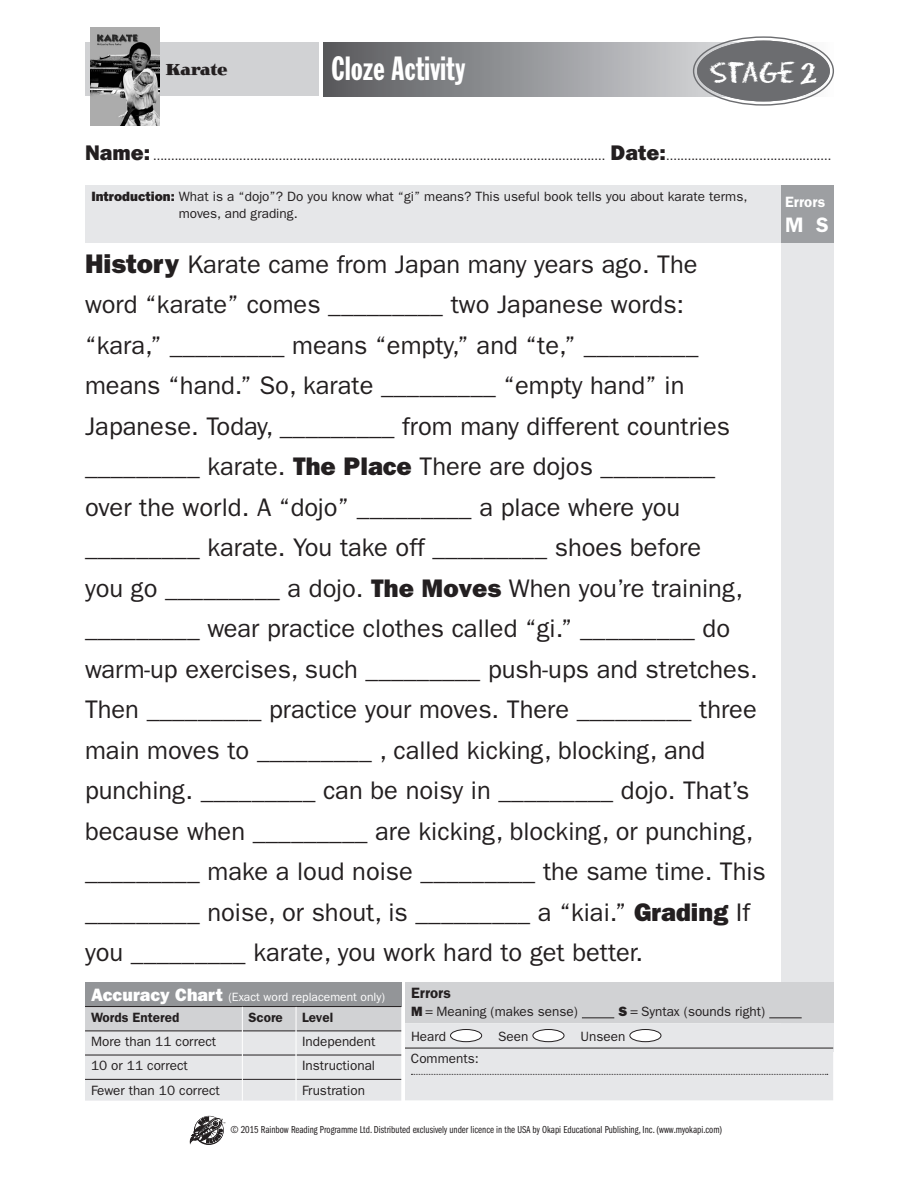
<style>
.page{position:relative;width:918px;height:1188px;background:#fff}
.page>*{position:absolute;margin:0;border:0;box-sizing:border-box;transform-origin:0 0}
.Sheet_title{font:33px "Franklin Gothic Std Extra Cond";letter-spacing:.005em;color:#fff}
.t1{font:26.7px "Eraser";letter-spacing:-.03em;color:#fff}
.Activity_text{font:25.5px/40.5px "ITC Franklin Gothic Std";color:#231f20}
.t2{font:600 21px "ITC Franklin Gothic Std";color:#fff}
.t3{font:900 16.5px "Jimbo Std";letter-spacing:-.015em;color:#231f20;scale:.88 1}
.t4{font:600 15px "ITC Franklin Gothic Std";color:#fff}
.t5{font:600 15px "ITC Franklin Gothic Std";color:#231f20}
.Intro_text{font:13.5px/16.5px "ITC Franklin Gothic Std";color:#231f20}
.t6{font:600 13.5px "ITC Franklin Gothic Std";color:#231f20}
.t7{font:12px "Franklin Gothic IT Cby BT";color:#231f20}
.t8{font:12px "ITC Franklin Gothic Std";color:#fff}
.t9{font:10.5px "ITC Franklin Gothic Std Bk Cp";color:#231f20}
.s1{font-weight:800;font-size:21px}
.s2{font-family:"ITC Franklin Gothic Std Hvy"}
.s3{font-family:"ITC Franklin Gothic Std Hvy";font-size:27px}
.s4{font-family:"ITC Franklin Gothic Std Hvy";font-size:18px}
</style>
<div class="page">
<div style="left:85px;top:43px;width:234px;height:53px;background:#d1d2d4"></div>
<img style="left:90px;top:27px;width:70px;height:99px">
<svg style="left:189px;top:1117px;width:36px;height:28px"></svg>
<div style="left:85px;top:186px;width:696px;height:57px;background:#e6e7e9"></div>
<div style="left:85px;top:982px;width:316px;height:25px;background:#939598"></div>
<hr style="left:85px;top:1006px;width:157px;height:1px;background:#231f20">
<hr style="left:242px;top:1006px;width:54px;height:1px;background:#231f20">
<hr style="left:296px;top:1006px;width:105px;height:1px;background:#231f20">
<div style="left:781px;top:186px;width:52px;height:57px;background:#9d9fa2"></div>
<div style="left:781px;top:243px;width:52px;height:809px;background:#e6e7e9"></div>
<svg style="left:323px;top:43px;width:510px;height:53px"></svg>
<div style="left:697px;top:41px;width:133px;height:60px;background:#6c6d70;border-radius:50%"></div>
<div style="left:697px;top:41px;width:133px;height:60px;border:4px solid #6c6d70;border-radius:50%"></div>
<div style="left:405px;top:982px;width:428px;height:41px;background:#d1d2d4"></div>
<svg style="left:85px;top:1007px;width:748px;height:94px"></svg>
<p class="t3" style="left:166px;top:60px;width:72px">Karate</p>
<p class="Sheet_title" style="left:332px;top:51px;width:135px">Cloze Activity</p>
<p class="t1" style="left:710px;top:57px;width:109px">Stage 2</p>
<p class="t7" style="left:85px;top:148px;width:748px"><span class="s1">Name:</span> .............................................................................................................................. <span class="s1">Date:</span>..............................................</p>
<p class="Intro_text" style="left:179px;top:189px;width:570px;text-indent:-87px"><span class="s2">Introduction:</span> What is a “dojo”? Do you know what “gi” means? This useful book tells you about karate terms, moves, and grading.</p>
<p class="t4" style="left:785px;top:193px;width:42px">Errors</p>
<p class="t2" style="left:785px;top:213px;width:45px">M S</p>
<p class="Activity_text" style="left:85px;top:244px;width:682px"><span class="s3">History</span> Karate came from Japan many years ago. The<br>word “karate” comes _________ two Japanese words: “kara,” _________ means “empty,” and “te,” _________ means “hand.” So, karate _________ “empty hand” in Japanese. Today, _________ from many different countries _________ karate. <span class="s2">The Place</span> There are dojos _________ over the world. A “dojo” _________ a place where you _________ karate. You take off _________ shoes before<br>you go _________ a dojo. <span class="s2">The Moves</span> When you’re training, _________ wear practice clothes called “gi.” _________ do warm-up exercises, such _________ push-ups and stretches.<br>Then _________ practice your moves. There _________ three main moves to _________ , called kicking, blocking, and punching. _________ can be noisy in _________ dojo. That’s because when _________ are kicking, blocking, or punching, _________ make a loud noise _________ the same time. This _________ noise, or shout, is _________ a “kiai.” <span class="s2">Grading</span> If you _________ karate, you work hard to get better.</p>
<p class="t8" style="left:91px;top:990px;width:296px"><span class="s4">Accuracy Chart</span> (Exact word replacement only)</p>
<p class="t6" style="left:91px;top:1009px;width:90px">Words Entered</p>
<p class="t6" style="left:248px;top:1009px;width:36px">Score</p>
<p class="t6" style="left:302px;top:1009px;width:33px">Level</p>
<p class="Intro_text" style="left:91px;top:1033px;width:127px">More than 11 correct</p>
<p class="Intro_text" style="left:302px;top:1033px;width:75px">Independent</p>
<p class="Intro_text" style="left:91px;top:1058px;width:98px">10 or 11 correct</p>
<p class="Intro_text" style="left:302px;top:1058px;width:75px">Instructional</p>
<p class="Intro_text" style="left:91px;top:1082px;width:130px">Fewer than 10 correct</p>
<p class="Intro_text" style="left:302px;top:1082px;width:65px">Frustration</p>
<p class="t5" style="left:411px;top:984px;width:42px">Errors</p>
<p class="Intro_text" style="left:411px;top:1004px;width:168px"><span class="s2">M</span> = Meaning (makes sense)</p>
<p class="Intro_text" style="left:618px;top:1004px;width:148px"><span class="s2">S</span> = Syntax (sounds right)</p>
<p class="Intro_text" style="left:411px;top:1028px;width:37px">Heard</p>
<p class="Intro_text" style="left:498px;top:1028px;width:32px">Seen</p>
<p class="Intro_text" style="left:581px;top:1028px;width:46px">Unseen</p>
<p class="Intro_text" style="left:411px;top:1051px;width:69px">Comments:</p>
<p class="t9" style="left:230px;top:1124px;width:493px">© 2015 Rainbow Reading Programme Ltd. Distributed exclusively under licence in the USA by Okapi Educational Publishing, Inc. (www.myokapi.com)</p>
</div>
